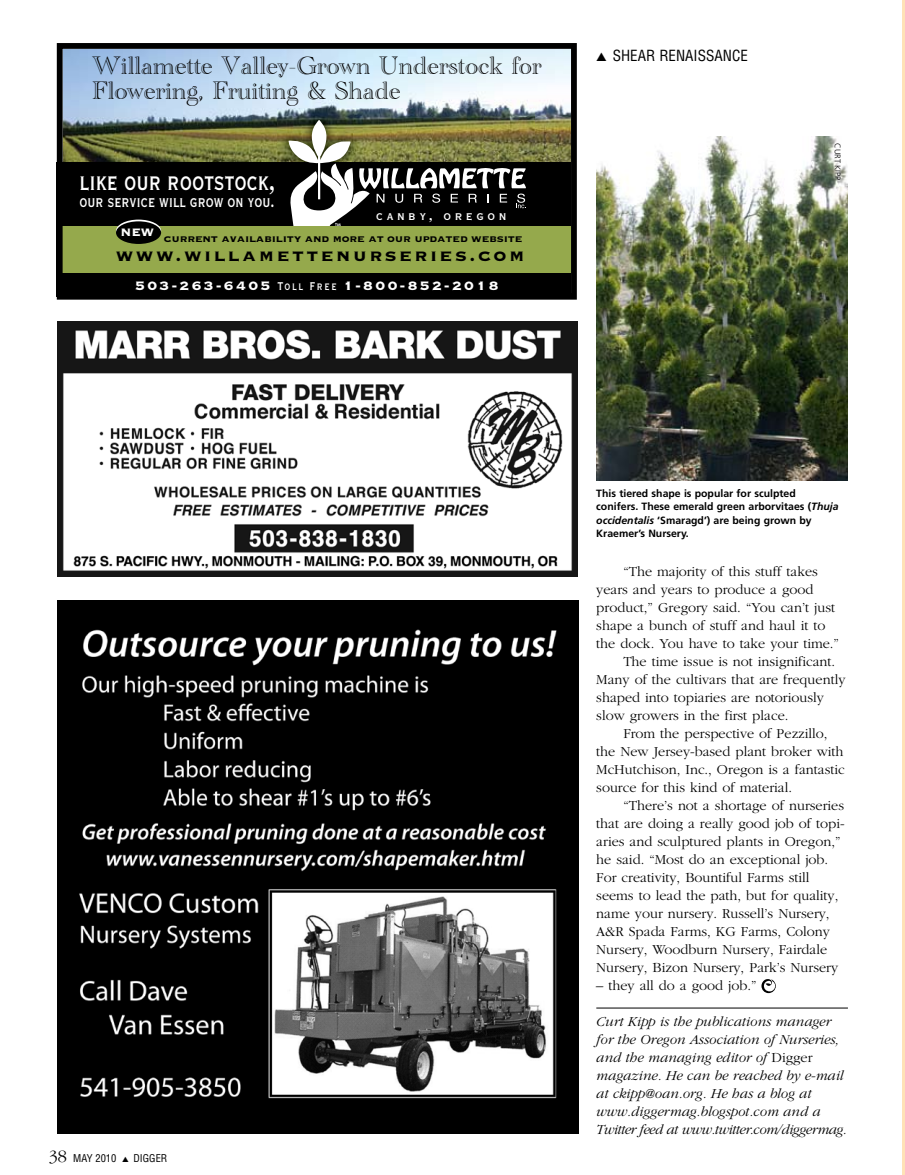
<style>
.page{position:relative;width:905px;height:1175px;background:#fff}
.page>*{position:absolute;margin:0;border:0;box-sizing:border-box;transform-origin:0 0}
.t1{font:30.9px "Copperplate Thirty BC";color:#fff;scale:.8 1}
.t2{font:25.95px/24.3px "Academy Engraved Let Plain";color:#000}
.t3{font:21.45px "Copperplate Thirty Three BC";letter-spacing:.11em;color:#000}
.t4{font:19.95px "Copperplate Thirty BC";color:#fff;scale:.8 1}
.t5{font:16.05px "Copperplate Thirty Three BC";letter-spacing:.15em;color:#fff}
.t6{font:15.45px "Copperplate Thirty BC";letter-spacing:.23em;color:#fff}
.t7{font:condensed 15px "Helvetica";color:#000}
.t8{font:300 14.25px "Garamond";color:#000}
.t9{font:italic 300 14.25px/18px "Garamond";color:#000}
.t10{font:14.1px "Copperplate Thirty Three BC";color:#fff}
.t11{font:12.9px "Copperplate Thirty Three BC";letter-spacing:-.02em;color:#000}
.t12{font:700 10.5px/13.5px "Frutiger";color:#000}
.t13{font:condensed 10.5px "Helvetica";color:#000}
.t14{font:300 8.25px "Frutiger";letter-spacing:-.005em;color:#000}
.s1{font-family:"Copperplate Thirty BC";font-size:14.85px}
.s2{font-family:"Garamond";font-weight:300;font-stretch:normal;font-size:18px}
.s3{font-style:italic}
.s4{font-style:normal}
</style>
<div class="page">
<hr style="left:902px;top:0;width:2px;height:1174px;background:#ffe2b7">
<img style="left:64px;top:50px;width:506px;height:112px">
<div style="left:57px;top:162px;width:514px;height:135px;background:#000"></div>
<img style="left:277px;top:108px;width:257px;height:54px">
<svg style="left:288px;top:120px;width:238px;height:106px"></svg>
<div style="left:63px;top:226px;width:508px;height:46px;background:#95a94c"></div>
<svg style="left:116px;top:219px;width:45px;height:23px"></svg>
<div style="left:116px;top:221px;width:45px;height:23px;background:#000;border-radius:50%"></div>
<div style="left:57px;top:43px;width:520px;height:257px;border:6px solid #000"></div>
<img style="left:57px;top:321px;width:521px;height:255px">
<img style="left:57px;top:600px;width:521px;height:533px">
<hr style="left:596px;top:1007px;width:251px;height:1px;background:#000">
<svg style="left:761px;top:979px;width:14px;height:14px"></svg>
<img style="left:596px;top:136px;width:251px;height:344px">
<h2 class="t2" style="left:92px;top:52px;width:450px">Willamette Valley-Grown Understock for<br>Flowering, Fruiting &amp; Shade</h2>
<h1 class="t1" style="left:79px;top:167px;width:246px">like our rootstock,</h1>
<h3 class="t4" style="left:79px;top:192px;width:245px">our service will grow on you.</h3>
<p class="t11" style="left:164px;top:232px;width:360px">current availability and more at our updated website</p>
<h3 class="t3" style="left:116px;top:244px;width:410px">www.willamettenurseries.com</h3>
<p class="t6" style="left:376px;top:209px;width:132px">canby, oregon</p>
<p class="t10" style="left:120px;top:225px;width:35px">NEW</p>
<p class="t5" style="left:135px;top:278px;width:365px">503-263-6405 <span class="s1">Toll Free</span> 1-800-852-2018</p>
<p class="t7" style="left:596px;top:46px;width:153px">▲ SHEAR RENAISSANCE</p>
<p class="t14" style="left:842px;top:143px;width:39px;rotate:90deg">CURT KIPP</p>
<p class="t13" style="left:49px;top:1151px;width:120px"><span class="s2">38</span> MAY 2010 ▲ DIGGER</p>
<p class="t12" style="left:596px;top:486px;width:244px">This tiered shape is popular for sculpted conifers. These emerald green arborvitaes (<span class="s3">Thuja occidentalis</span> ‘Smaragd’) are being grown by Kraemer’s Nursery.</p>
<p class="t8" style="left:623px;top:564px;width:196px">“The majority of this stuff takes</p>
<p class="t8" style="left:596px;top:582px;width:219px">years and years to produce a good</p>
<p class="t8" style="left:596px;top:600px;width:240px">product,” Gregory said. “You can’t just</p>
<p class="t8" style="left:596px;top:618px;width:230px">shape a bunch of stuff and haul it to</p>
<p class="t8" style="left:596px;top:636px;width:244px">the dock. You have to take your time.”</p>
<p class="t8" style="left:623px;top:654px;width:213px">The time issue is not insignificant.</p>
<p class="t8" style="left:596px;top:672px;width:251px">Many of the cultivars that are frequently</p>
<p class="t8" style="left:596px;top:690px;width:229px">shaped into topiaries are notoriously</p>
<p class="t8" style="left:596px;top:708px;width:194px">slow growers in the first place.</p>
<p class="t8" style="left:623px;top:726px;width:206px">From the perspective of Pezzillo,</p>
<p class="t8" style="left:596px;top:744px;width:249px">the New Jersey-based plant broker with</p>
<p class="t8" style="left:596px;top:762px;width:250px">McHutchison, Inc., Oregon is a fantastic</p>
<p class="t8" style="left:596px;top:780px;width:197px">source for this kind of material.</p>
<p class="t8" style="left:623px;top:798px;width:222px">“There’s not a shortage of nurseries</p>
<p class="t8" style="left:596px;top:816px;width:250px">that are doing a really good job of topi-</p>
<p class="t8" style="left:596px;top:834px;width:246px">aries and sculptured plants in Oregon,”</p>
<p class="t8" style="left:596px;top:852px;width:233px">he said. “Most do an exceptional job.</p>
<p class="t8" style="left:596px;top:870px;width:215px">For creativity, Bountiful Farms still</p>
<p class="t8" style="left:596px;top:888px;width:244px">seems to lead the path, but for quality,</p>
<p class="t8" style="left:596px;top:906px;width:235px">name your nursery. Russell’s Nursery,</p>
<p class="t8" style="left:596px;top:924px;width:235px">A&amp;R Spada Farms, KG Farms, Colony</p>
<p class="t8" style="left:596px;top:942px;width:232px">Nursery, Woodburn Nursery, Fairdale</p>
<p class="t8" style="left:596px;top:960px;width:243px">Nursery, Bizon Nursery, Park’s Nursery</p>
<p class="t8" style="left:596px;top:978px;width:162px">– they all do a good job.”</p>
<p class="t9" style="left:596px;top:1013px;width:252px">Curt Kipp is the publications manager for the Oregon Association of Nurseries, and the managing editor of <span class="s4">Digger </span>magazine. He can be reached by e-mail at ckipp@oan.org. He has a blog at www.diggermag.blogspot.com and a Twitter feed at www.twitter.com/diggermag.</p>
</div>
